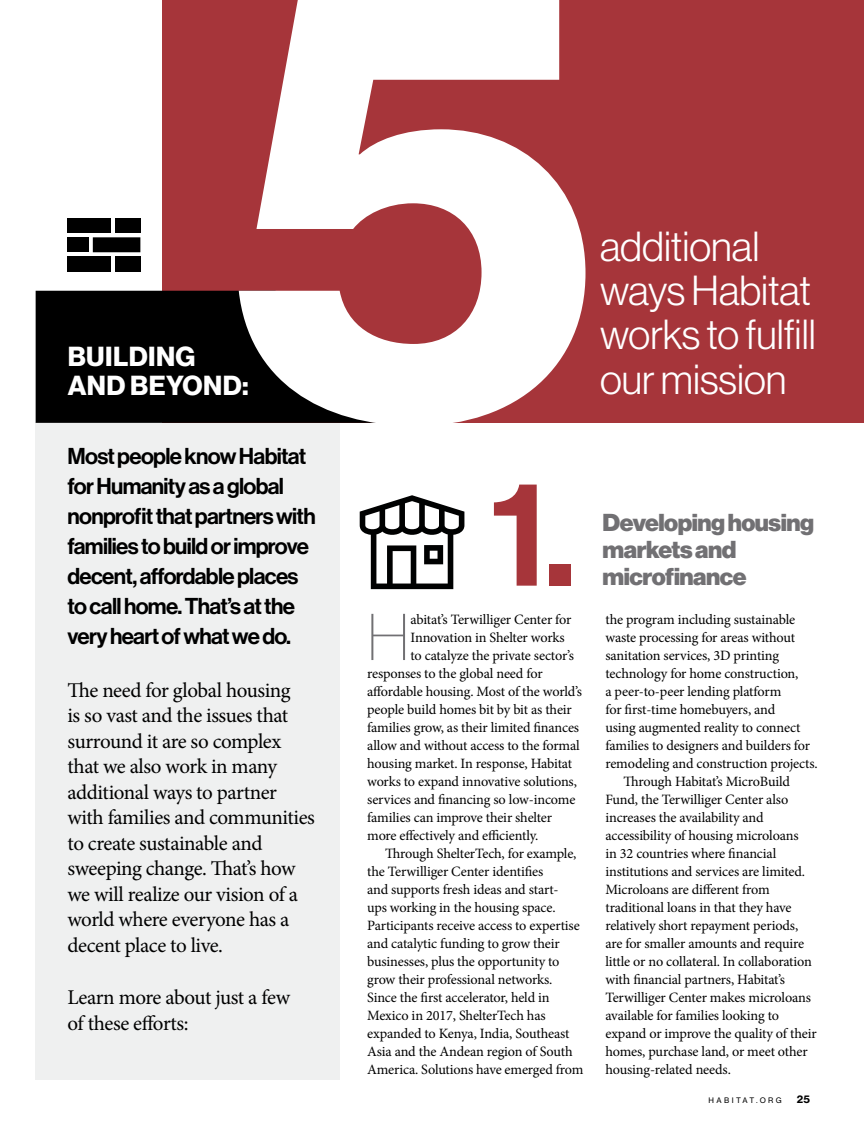
<style>
.page{position:relative;width:864px;height:1134px;background:#fff}
.page>*{position:absolute;margin:0;border:0;box-sizing:border-box;transform-origin:0 0}
.t1{font:146.55px "N Haas Grotesk DS Pro 65 Md";color:#a6353a}
.t2{font:64.65px "N Haas Grotesk DS Pro 25 Th";color:#717073}
.t3{font:41.1px/44.1px "N Haas Grotesk DS Pro 45 Lt";color:#fff}
.t4{font:27px/29px "N Haas Grotesk DS Pro 75 Bd";letter-spacing:.015em;color:#fff}
.t5{font:24px/27px "N Haas Grotesk DS Pro 95 Blk";letter-spacing:-.02em;color:#717073}
.t6{font:22.5px/30px "N Haas Grotesk DS Pro 65 Md";letter-spacing:-.03em;color:#000}
.t7{font:21px/25.5px "Minion Pro";letter-spacing:-.025em;color:#000}
.t8{font:14.25px "Minion Pro";letter-spacing:-.015em;color:#000}
.t9{font:10.5px "N Haas Grotesk TX Pro 75 Bd";color:#000}
.t10{font:7.5px "N Haas Grotesk TX Pro 55 Rg";letter-spacing:.315em;color:#000}
</style>
<div class="page">
<div style="left:36px;top:422px;width:304px;height:658px;background:#eff0f0"></div>
<div style="left:162px;top:0;width:702px;height:422px;background:#a6353a"></div>
<div style="left:36px;top:291px;width:203px;height:132px;background:#000"></div>
<svg style="left:239px;top:0;width:347px;height:423px;fill:#fff"></svg>
<svg style="left:360px;top:495px;width:104px;height:94px"></svg>
<div style="left:67px;top:218px;width:43px;height:15px;background:#000"></div>
<svg style="left:93px;top:237px;width:47px;height:15px"></svg>
<div style="left:115px;top:218px;width:25px;height:15px;background:#000"></div>
<div style="left:67px;top:257px;width:43px;height:15px;background:#000"></div>
<div style="left:67px;top:237px;width:21px;height:15px;background:#000"></div>
<div style="left:115px;top:257px;width:25px;height:15px;background:#000"></div>
<h3 class="t4" style="left:68px;top:342px;width:182px">BUILDING<br>AND BEYOND:</h3>
<h3 class="t6" style="left:68px;top:442px;width:250px">Most people know Habitat for Humanity as a global nonprofit that partners with families to build or improve decent, affordable places to call home. That’s at the very heart of what we do.</h3>
<p class="t7" style="left:68px;top:677px;width:249px">The need for global housing<br>is so vast and the issues that surround it are so complex that we also work in many additional ways to partner with families and communities to create sustainable and sweeping change. That’s how we will realize our vision of a world where everyone has a decent place to live.</p>
<h3 class="t7" style="left:68px;top:985px;width:224px">Learn more about just a few of these efforts:</h3>
<h3 class="t3" style="left:600px;top:225px;width:217px">additional ways Habitat works to fulfill our mission</h3>
<h1 class="t1" style="left:490px;top:449px;width:88px">1.</h1>
<h2 class="t2" style="left:367px;top:601px;width:44px">H</h2>
<p class="t8" style="left:411px;top:610px;width:162px">abitat’s Terwilliger Center for</p>
<p class="t8" style="left:411px;top:628px;width:156px">Innovation in Shelter works</p>
<p class="t8" style="left:411px;top:646px;width:165px">to catalyze the private sector’s</p>
<p class="t8" style="left:367px;top:664px;width:177px">responses to the global need for</p>
<p class="t8" style="left:367px;top:682px;width:216px">affordable housing. Most of the world’s</p>
<p class="t8" style="left:367px;top:700px;width:206px">people build homes bit by bit as their</p>
<p class="t8" style="left:367px;top:718px;width:214px">families grow, as their limited finances</p>
<p class="t8" style="left:367px;top:736px;width:214px">allow and without access to the formal</p>
<p class="t8" style="left:367px;top:754px;width:206px">housing market. In response, Habitat</p>
<p class="t8" style="left:367px;top:772px;width:211px">works to expand innovative solutions,</p>
<p class="t8" style="left:367px;top:790px;width:210px">services and financing so low-income</p>
<p class="t8" style="left:367px;top:808px;width:186px">families can improve their shelter</p>
<p class="t8" style="left:367px;top:826px;width:173px">more effectively and efficiently.</p>
<p class="t8" style="left:385px;top:844px;width:193px">Through ShelterTech, for example,</p>
<p class="t8" style="left:367px;top:862px;width:178px">the Terwilliger Center identifies</p>
<p class="t8" style="left:367px;top:880px;width:193px">and supports fresh ideas and start-</p>
<p class="t8" style="left:367px;top:898px;width:190px">ups working in the housing space.</p>
<p class="t8" style="left:367px;top:916px;width:214px">Participants receive access to expertise</p>
<p class="t8" style="left:367px;top:934px;width:194px">and catalytic funding to grow their</p>
<p class="t8" style="left:367px;top:952px;width:194px">businesses, plus the opportunity to</p>
<p class="t8" style="left:367px;top:970px;width:187px">grow their professional networks.</p>
<p class="t8" style="left:367px;top:988px;width:184px">Since the first accelerator, held in</p>
<p class="t8" style="left:367px;top:1006px;width:180px">Mexico in 2017, ShelterTech has</p>
<p class="t8" style="left:367px;top:1024px;width:204px">expanded to Kenya, India, Southeast</p>
<p class="t8" style="left:367px;top:1042px;width:207px">Asia and the Andean region of South</p>
<p class="t8" style="left:367px;top:1060px;width:218px">America. Solutions have emerged from</p>
<h3 class="t5" style="left:603px;top:509px;width:213px">Developing housing markets and microfinance</h3>
<p class="t8" style="left:605px;top:610px;width:191px">the program including sustainable</p>
<p class="t8" style="left:605px;top:628px;width:191px">waste processing for areas without</p>
<p class="t8" style="left:605px;top:646px;width:175px">sanitation services, 3D printing</p>
<p class="t8" style="left:605px;top:664px;width:195px">technology for home construction,</p>
<p class="t8" style="left:605px;top:682px;width:177px">a peer-to-peer lending platform</p>
<p class="t8" style="left:605px;top:700px;width:171px">for first-time homebuyers, and</p>
<p class="t8" style="left:605px;top:718px;width:197px">using augmented reality to connect</p>
<p class="t8" style="left:605px;top:736px;width:206px">families to designers and builders for</p>
<p class="t8" style="left:605px;top:754px;width:214px">remodeling and construction projects.</p>
<p class="t8" style="left:623px;top:772px;width:168px">Through Habitat’s MicroBuild</p>
<p class="t8" style="left:605px;top:790px;width:184px">Fund, the Terwilliger Center also</p>
<p class="t8" style="left:605px;top:808px;width:160px">increases the availability and</p>
<p class="t8" style="left:605px;top:826px;width:195px">accessibility of housing microloans</p>
<p class="t8" style="left:605px;top:844px;width:172px">in 32 countries where financial</p>
<p class="t8" style="left:605px;top:862px;width:201px">institutions and services are limited.</p>
<p class="t8" style="left:605px;top:880px;width:166px">Microloans are different from</p>
<p class="t8" style="left:605px;top:898px;width:188px">traditional loans in that they have</p>
<p class="t8" style="left:605px;top:916px;width:194px">relatively short repayment periods,</p>
<p class="t8" style="left:605px;top:934px;width:200px">are for smaller amounts and require</p>
<p class="t8" style="left:605px;top:952px;width:208px">little or no collateral. In collaboration</p>
<p class="t8" style="left:605px;top:970px;width:181px">with financial partners, Habitat’s</p>
<p class="t8" style="left:605px;top:988px;width:207px">Terwilliger Center makes microloans</p>
<p class="t8" style="left:605px;top:1006px;width:175px">available for families looking to</p>
<p class="t8" style="left:605px;top:1024px;width:213px">expand or improve the quality of their</p>
<p class="t8" style="left:605px;top:1042px;width:204px">homes, purchase land, or meet other</p>
<p class="t8" style="left:605px;top:1060px;width:127px">housing-related needs.</p>
<p class="t10" style="left:709px;top:1096px;width:75px">HABITAT.ORG</p>
<p class="t9" style="left:797px;top:1093px;width:15px">25</p>
</div>
